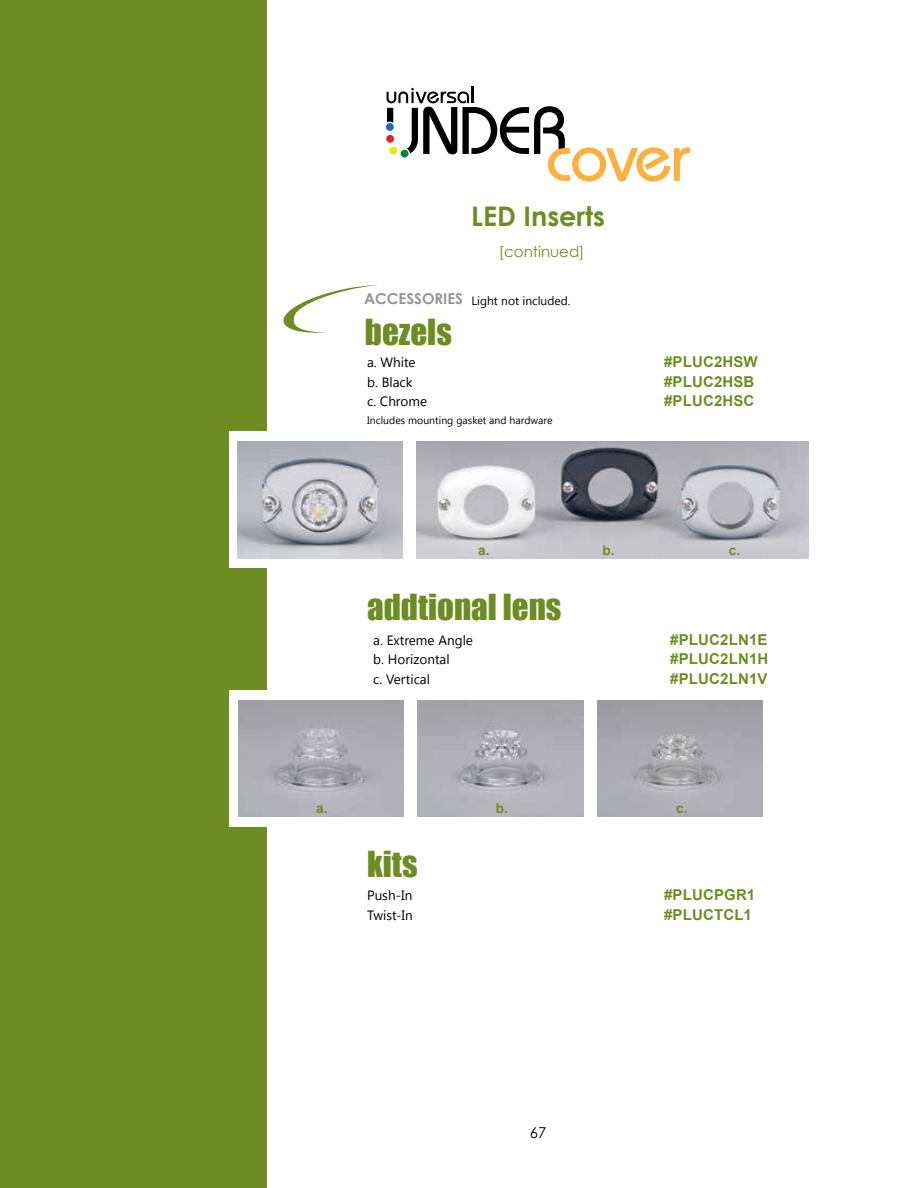
<style>
.page{position:relative;width:918px;height:1188px;background:#fff}
.page>*{position:absolute;margin:0;border:0;box-sizing:border-box;transform-origin:0 0}
.t1{font:33px "Impact";color:#6d8d23}
.t2{font:700 27px "Century Gothic";color:#6d8d23}
.t3{font:700 15px "Arial";letter-spacing:.01em;color:#6d8d23}
.t4{font:15px "Century Gothic";color:#6d8d23}
.t5{font:15px "Century Gothic";color:#000}
.t6{font:13.5px "Khmer UI";color:#000}
.t7{font:700 13.5px "Arial";color:#6d8d23}
.t8{font:12px "Khmer UI";color:#000}
.t9{font:10.5px "Khmer UI";color:#000}
.s1{font-family:"Century Gothic";font-weight:700;font-size:15px;color:#939598}
</style>
<div class="page">
<div style="left:0;top:0;width:266px;height:1188px;background:#6d8d23"></div>
<div style="left:229px;top:690px;width:69px;height:137px;background:#fff"></div>
<div style="left:229px;top:431px;width:69px;height:137px;background:#fff"></div>
<div style="left:385px;top:122px;width:10px;height:10px;border:1px solid #fff;border-radius:50%"></div>
<div style="left:385px;top:133px;width:10px;height:11px;border:1px solid #fff;border-radius:50%"></div>
<svg style="left:387px;top:86px;width:303px;height:96px"></svg>
<img style="left:237px;top:442px;width:166px;height:116px">
<svg style="left:283px;top:285px;width:95px;height:48px"></svg>
<img style="left:417px;top:442px;width:392px;height:116px">
<img style="left:238px;top:700px;width:166px;height:117px">
<img style="left:418px;top:700px;width:165px;height:117px">
<img style="left:598px;top:700px;width:165px;height:117px">
<h2 class="t2" style="left:471px;top:195px;width:135px">LED Inserts</h2>
<p class="t4" style="left:499px;top:241px;width:87px">[continued]</p>
<p class="t8" style="left:364px;top:294px;width:208px"><span class="s1">ACCESSORIES</span> Light not included.</p>
<h1 class="t1" style="left:365px;top:306px;width:89px">bezels</h1>
<p class="t6" style="left:367px;top:355px;width:50px">a. White</p>
<p class="t3" style="left:664px;top:352px;width:95px">#PLUC2HSW</p>
<p class="t6" style="left:367px;top:374px;width:47px">b. Black</p>
<p class="t3" style="left:664px;top:372px;width:92px">#PLUC2HSB</p>
<p class="t6" style="left:367px;top:394px;width:61px">c. Chrome</p>
<p class="t3" style="left:664px;top:391px;width:92px">#PLUC2HSC</p>
<p class="t9" style="left:367px;top:415px;width:187px">Includes mounting gasket and hardware</p>
<p class="t7" style="left:478px;top:541px;width:13px">a.</p>
<p class="t7" style="left:603px;top:541px;width:14px">b.</p>
<p class="t7" style="left:729px;top:541px;width:13px">c.</p>
<h1 class="t1" style="left:367px;top:582px;width:196px">addtional lens</h1>
<p class="t6" style="left:373px;top:632px;width:101px">a. Extreme Angle</p>
<p class="t3" style="left:670px;top:629px;width:99px">#PLUC2LN1E</p>
<p class="t6" style="left:373px;top:652px;width:78px">b. Horizontal</p>
<p class="t3" style="left:670px;top:649px;width:100px">#PLUC2LN1H</p>
<p class="t6" style="left:373px;top:671px;width:58px">c. Vertical</p>
<p class="t3" style="left:670px;top:668px;width:99px">#PLUC2LN1V</p>
<p class="t7" style="left:316px;top:799px;width:13px">a.</p>
<p class="t7" style="left:496px;top:799px;width:14px">b.</p>
<p class="t7" style="left:676px;top:799px;width:13px">c.</p>
<h1 class="t1" style="left:367px;top:838px;width:52px">kits</h1>
<p class="t6" style="left:367px;top:888px;width:47px">Push-In</p>
<p class="t3" style="left:664px;top:885px;width:93px">#PLUCPGR1</p>
<p class="t6" style="left:367px;top:907px;width:47px">Twist-In</p>
<p class="t3" style="left:664px;top:904px;width:89px">#PLUCTCL1</p>
<p class="t5" style="left:530px;top:1122px;width:18px">67</p>
</div>
